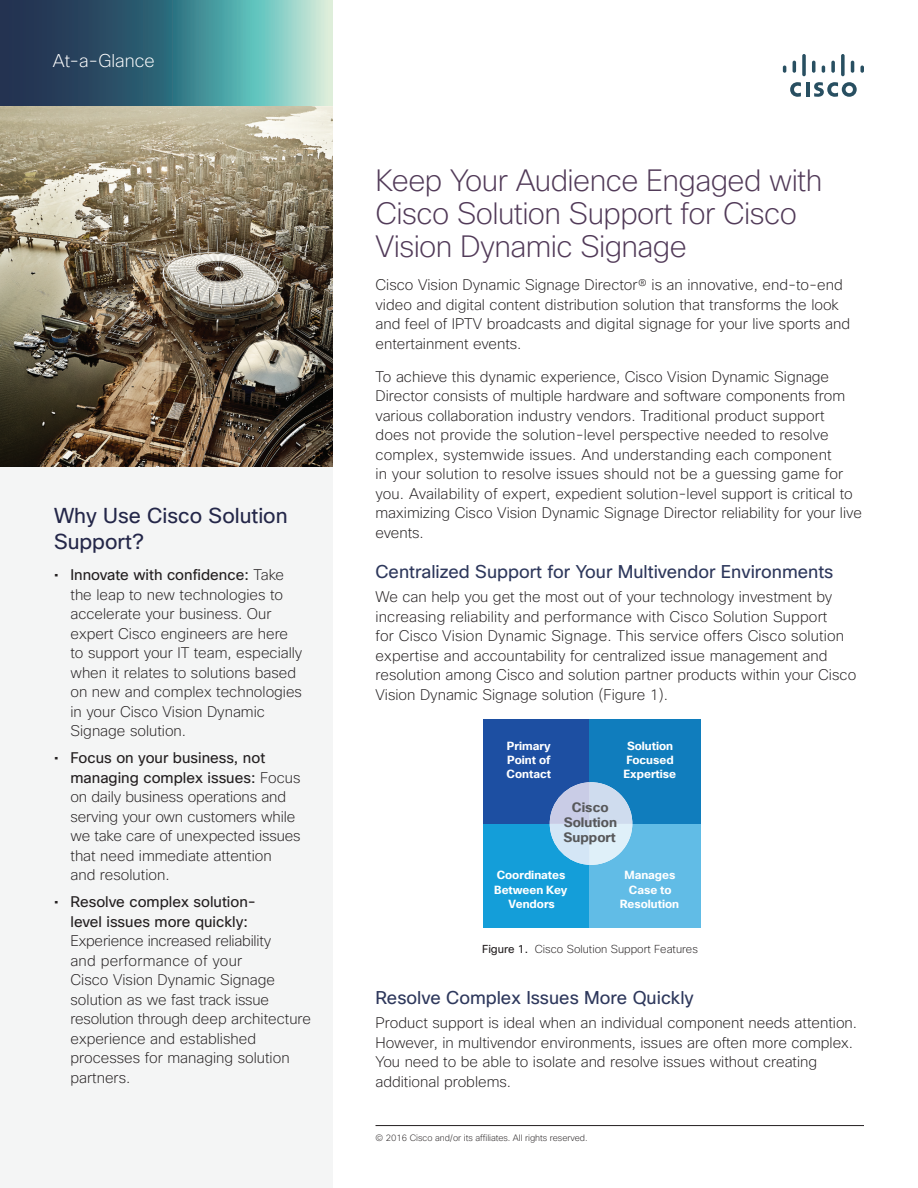
<style>
.page{position:relative;width:918px;height:1188px;background:#fff}
.page>*{position:absolute;margin:0;border:0;box-sizing:border-box;transform-origin:0 0}
.t1{font:200 30px/33px "Cisco Sans";letter-spacing:-.02em;color:#513a58}
.t2{font:21px/25.5px "Cisco Sans";color:#242749}
.t3{font:18px "Cisco Sans";color:#2e385c}
.t4{font:200 18px "Cisco Sans";color:#fff}
.t5{font:200 15px/19.5px "Cisco Sans";color:#231f20}
.t6{font:15px/19.5px "Cisco Sans";color:#231f20;text-align:center}
.t7{font:700 13.35px/15.1px "Cisco Sans";color:#57585a;text-align:center}
.t8{font:700 11.55px/14.2px "Cisco Sans";color:#fff;text-align:center}
.t9{font:200 11.25px "Cisco Sans";color:#231f20}
.t10{font:200 9px "Cisco Sans";letter-spacing:-.005em;color:#231f20}
.s1{font-weight:400}
</style>
<div class="page">
<div style="left:0;top:106px;width:333px;height:1082px;background:#f4f5f5"></div>
<svg style="left:0;top:0;width:333px;height:106px;background:#4b7e8a"></svg>
<hr style="left:806px;top:82px;width:3px;height:15px;background:#284f61">
<svg style="left:790px;top:82px;width:11px;height:15px"></svg>
<svg style="left:814px;top:82px;width:43px;height:15px"></svg>
<svg style="left:783px;top:66px;width:3px;height:7px"></svg>
<svg style="left:793px;top:61px;width:3px;height:12px"></svg>
<svg style="left:802px;top:54px;width:4px;height:22px"></svg>
<svg style="left:812px;top:61px;width:3px;height:12px"></svg>
<svg style="left:822px;top:66px;width:3px;height:7px"></svg>
<svg style="left:831px;top:61px;width:4px;height:12px"></svg>
<svg style="left:841px;top:54px;width:4px;height:22px"></svg>
<svg style="left:851px;top:61px;width:3px;height:12px"></svg>
<svg style="left:860px;top:66px;width:4px;height:7px"></svg>
<img style="left:0;top:106px;width:333px;height:361px">
<hr style="left:376px;top:1125px;width:488px;height:1px;background:#231f20">
<div style="left:484px;top:824px;width:108px;height:104px;background:#149ed9"></div>
<div style="left:484px;top:719px;width:108px;height:105px;background:#1d4fa2"></div>
<div style="left:590px;top:824px;width:111px;height:104px;background:#61bce6"></div>
<div style="left:590px;top:719px;width:111px;height:105px;background:#107dbd"></div>
<svg style="left:550px;top:782px;width:82px;height:83px"></svg>
<p class="t4" style="left:53px;top:50px;width:103px">At-a-Glance</p>
<h1 class="t1" style="left:376px;top:163px;width:448px">Keep Your Audience Engaged with<br>Cisco Solution Support for Cisco<br>Vision Dynamic Signage</h1>
<p class="t5" style="left:376px;top:275px;width:476px">Cisco Vision Dynamic Signage Director® is an innovative, end-to-end video and digital content distribution solution that transforms the look and feel of IPTV broadcasts and digital signage for your live sports and entertainment events.</p>
<p class="t5" style="left:376px;top:367px;width:488px">To achieve this dynamic experience, Cisco Vision Dynamic Signage Director consists of multiple hardware and software components from various collaboration industry vendors. Traditional product support does not provide the solution-level perspective needed to resolve complex, systemwide issues. And understanding each component<br>in your solution to resolve issues should not be a guessing game for you. Availability of expert, expedient solution-level support is critical to maximizing Cisco Vision Dynamic Signage Director reliability for your live events.</p>
<p class="t3" style="left:376px;top:560px;width:459px">Centralized Support for Your Multivendor Environments</p>
<p class="t5" style="left:376px;top:587px;width:482px">We can help you get the most out of your technology investment by increasing reliability and performance with Cisco Solution Support<br>for Cisco Vision Dynamic Signage. This service offers Cisco solution expertise and accountability for centralized issue management and resolution among Cisco and solution partner products within your Cisco Vision Dynamic Signage solution (Figure 1).</p>
<h2 class="t2" style="left:54px;top:503px;width:235px">Why Use Cisco Solution<br>Support?</h2>
<p class="t5" style="left:70px;top:565px;width:233px;text-indent:-16px"><span class="s1">• Innovate with confidence:</span> Take the leap to new technologies to accelerate your business. Our expert Cisco engineers are here to support your IT team, especially when it relates to solutions based on new and complex technologies in your Cisco Vision Dynamic<br>Signage solution.</p>
<p class="t5" style="left:70px;top:748px;width:232px;text-indent:-16px"><span class="s1">• Focus on your business, not managing complex issues:</span> Focus on daily business operations and serving your own customers while we take care of unexpected issues that need immediate attention<br>and resolution.</p>
<p class="t6" style="left:54px;top:892px;width:203px">• Resolve complex solution&shy;level issues more quickly:</p>
<p class="t5" style="left:70px;top:931px;width:242px">Experience increased reliability<br>and performance of your<br>Cisco Vision Dynamic Signage solution as we fast track issue resolution through deep architecture experience and established processes for managing solution partners.</p>
<p class="t9" style="left:482px;top:942px;width:217px"><span class="s1">Figure 1.</span> Cisco Solution Support Features</p>
<p class="t8" style="left:507px;top:739px;width:46px;text-align:justify">Primary Point of Contact</p>
<p class="t8" style="left:624px;top:739px;width:54px">Solution<br>Focused<br>Expertise</p>
<p class="t7" style="left:564px;top:800px;width:55px">Cisco<br>Solution<br>Support</p>
<p class="t8" style="left:494px;top:869px;width:75px">Coordinates<br>Between Key<br>Vendors</p>
<p class="t8" style="left:620px;top:869px;width:61px">Manages<br>Case to<br>Resolution</p>
<p class="t3" style="left:376px;top:986px;width:320px">Resolve Complex Issues More Quickly</p>
<p class="t5" style="left:376px;top:1013px;width:483px">Product support is ideal when an individual component needs attention.<br>However, in multivendor environments, issues are often more complex.<br>You need to be able to isolate and resolve issues without creating additional problems.</p>
<p class="t10" style="left:376px;top:1132px;width:214px">© 2016 Cisco and/or its affiliates. All rights reserved.</p>
</div>
